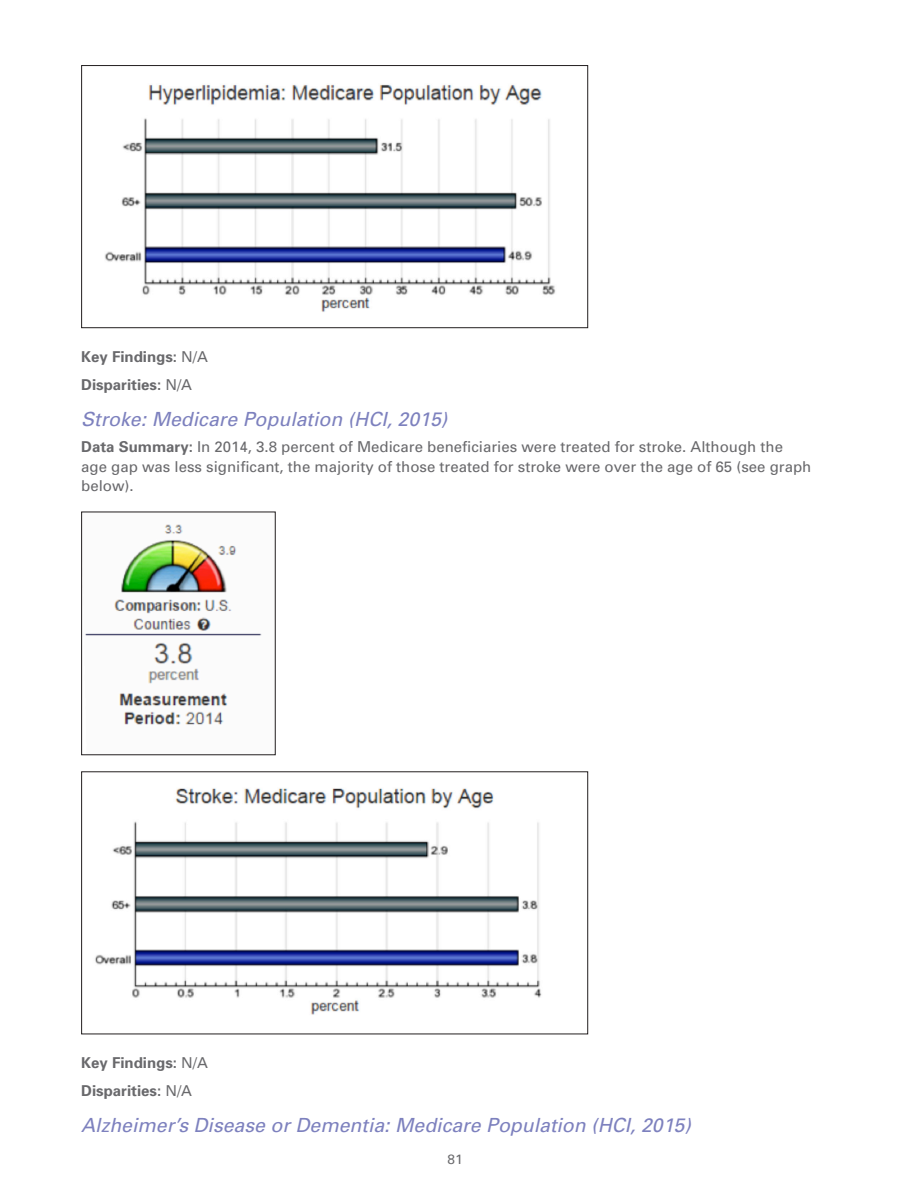
<style>
.page{position:relative;width:918px;height:1188px;background:#fff}
.page>*{position:absolute;margin:0;border:0;box-sizing:border-box;transform-origin:0 0}
.subhead_2_-_Appendix{font:italic 19.5px "Univers";color:#7d81be}
.body_copy{font:15px/19.5px "Univers";color:#69696c}
.body_copy-2{font:700 15px "Univers";color:#69696c}
.t1{font:13.5px "Univers";color:#69696c}
.s1{font-weight:400}
.s2{font-weight:700}
</style>
<div class="page">
<img style="left:104px;top:84px;width:452px;height:228px">
<div style="left:81px;top:65px;width:507px;height:263px;border:1px solid #231f20"></div>
<img style="left:85px;top:524px;width:177px;height:201px">
<div style="left:81px;top:512px;width:195px;height:243px;border:1px solid #231f20"></div>
<img style="left:95px;top:788px;width:447px;height:227px">
<div style="left:81px;top:771px;width:507px;height:263px;border:1px solid #231f20"></div>
<p class="body_copy-2" style="left:81px;top:347px;width:128px">Key Findings: <span class="s1">N/A</span></p>
<p class="body_copy-2" style="left:81px;top:375px;width:112px">Disparities: <span class="s1">N/A</span></p>
<p class="subhead_2_-_Appendix" style="left:81px;top:407px;width:368px">Stroke: Medicare Population (HCI, 2015)</p>
<p class="body_copy" style="left:81px;top:437px;width:732px"><span class="s2">Data Summary:</span> In 2014, 3.8 percent of Medicare beneficiaries were treated for stroke. Although the age gap was less significant, the majority of those treated for stroke were over the age of 65 (see graph below).</p>
<p class="body_copy-2" style="left:81px;top:1053px;width:128px">Key Findings: <span class="s1">N/A</span></p>
<p class="body_copy-2" style="left:81px;top:1081px;width:112px">Disparities: <span class="s1">N/A</span></p>
<p class="subhead_2_-_Appendix" style="left:81px;top:1113px;width:611px">Alzheimer’s Disease or Dementia: Medicare Population (HCI, 2015)</p>
<p class="t1" style="left:448px;top:1150px;width:17px">81</p>
</div>
